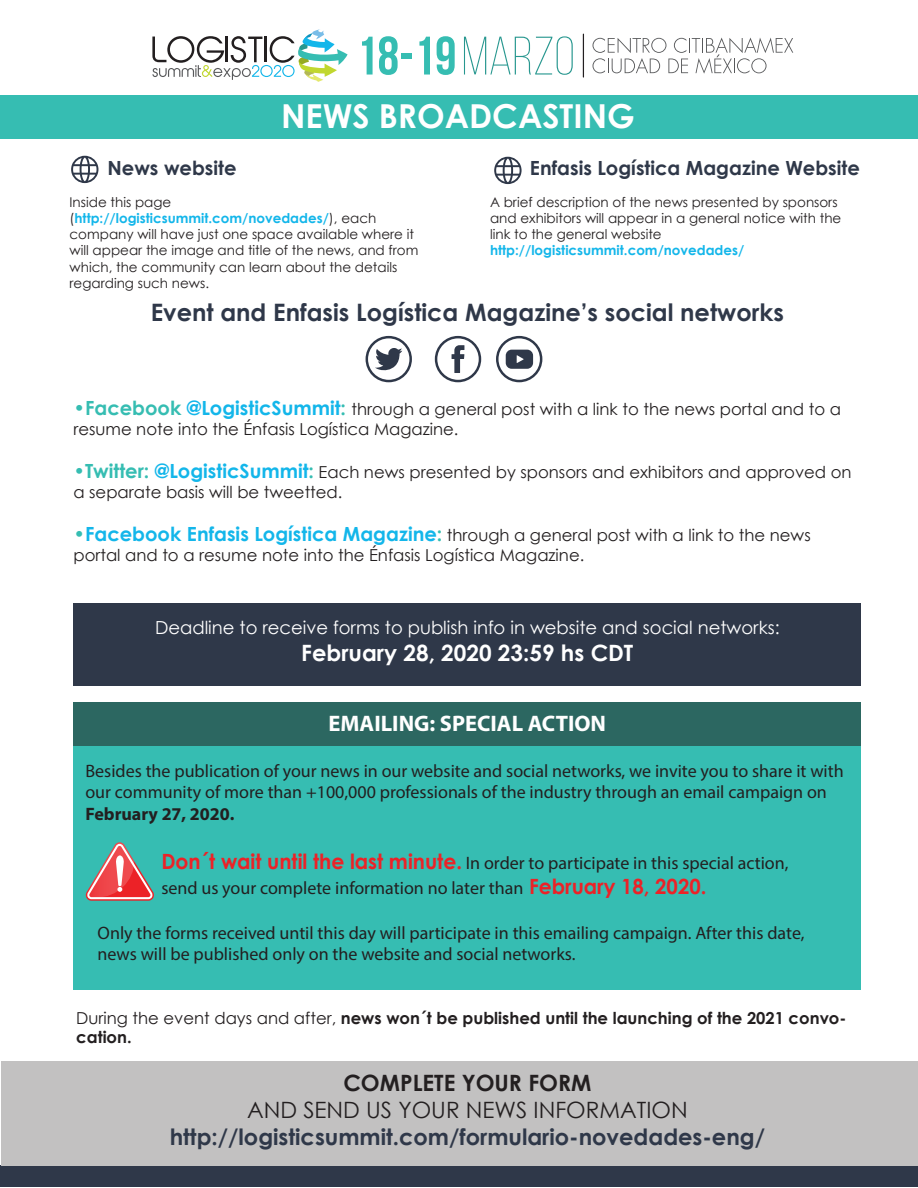
<style>
.page{position:relative;width:918px;height:1188px;background:#fff}
.page>*{position:absolute;margin:0;border:0;box-sizing:border-box;transform-origin:0 0}
.t1{font:700 33px "Century Gothic";color:#fff}
.t2{font:700 24px "Century Gothic";color:#2f3849}
.t3{font:700 22.5px "Century Gothic";color:#2f3849}
.t4{font:22.5px "Century Gothic";color:#231f20}
.t5{font:700 22.5px "Century Gothic";color:#fff}
.t6{font:700 22.5px "Myriad Pro";color:#fff}
.t7{font:700 22.5px "Century Gothic";color:#231f20}
.t8{font:700 19.5px "Century Gothic";color:#2f3849}
.t9{font:18px/21.6px "Myriad Pro";color:#231f20}
.t10{font:18px "Century Gothic";color:#fff}
.t11{font:700 18px "Myriad Pro";color:#231f20}
.t12{font:16.5px/19.8px "Century Gothic";color:#231f20}
.t13{font:700 16.5px/19.8px "Century Gothic";color:#231f20}
.t14{font:13.5px/16.2px "Century Gothic";color:#231f20}
.t15{font:700 13.5px "Century Gothic";color:#13b6ea}
.s1{font-weight:700;color:#13b6ea}
.s2{font-weight:700;font-size:19.5px;color:#36bdb2}
.s3{font-weight:700;font-size:19.5px;color:#13b6ea}
.s4{font-family:"Century Gothic";font-weight:700;font-size:21px;color:#ec2227}
.s5{font-weight:400}
</style>
<div class="page">
<div style="left:0;top:95px;width:918px;height:44px;background:#36bdb2"></div>
<svg style="left:362px;top:37px;width:11px;height:38px"></svg>
<svg style="left:379px;top:36px;width:19px;height:39px"></svg>
<div style="left:401px;top:53px;width:11px;height:5px;background:#36bdb2"></div>
<svg style="left:419px;top:37px;width:11px;height:38px"></svg>
<svg style="left:437px;top:36px;width:18px;height:39px"></svg>
<svg style="left:464px;top:36px;width:109px;height:39px"></svg>
<svg style="left:593px;top:38px;width:200px;height:36px"></svg>
<hr style="left:583px;top:34px;width:1px;height:43px;background:#231f20">
<svg style="left:152px;top:29px;width:196px;height:53px"></svg>
<svg style="left:366px;top:336px;width:46px;height:46px"></svg>
<svg style="left:435px;top:336px;width:46px;height:46px"></svg>
<svg style="left:496px;top:336px;width:46px;height:46px"></svg>
<svg style="left:71px;top:156px;width:27px;height:27px"></svg>
<svg style="left:494px;top:157px;width:28px;height:27px"></svg>
<div style="left:0;top:1165px;width:918px;height:22px;background:#2f3849"></div>
<div style="left:73px;top:603px;width:788px;height:82px;background:#2f3849"></div>
<div style="left:1px;top:1061px;width:917px;height:104px;background:#c2c1c1"></div>
<div style="left:73px;top:722px;width:788px;height:268px;background:#36bdb2"></div>
<div style="left:73px;top:702px;width:788px;height:44px;background:#2c6761"></div>
<svg style="left:86px;top:842px;width:68px;height:59px"></svg>
<h1 class="t1" style="left:281px;top:91px;width:355px">NEWS BROADCASTING</h1>
<p class="t8" style="left:107px;top:154px;width:131px">News website</p>
<p class="t14" style="left:70px;top:194px;width:350px">Inside this page (<span class="s1">http://logisticsummit.com/novedades/</span>), each company will have just one space available where it will appear the image and title of the news, and from which, the community can learn about the details regarding such news.</p>
<p class="t8" style="left:530px;top:153px;width:331px">Enfasis Logística Magazine Website</p>
<p class="t14" style="left:490px;top:194px;width:353px">A brief description of the news presented by sponsors and exhibitors will appear in a general notice with the link to the general website</p>
<p class="t15" style="left:490px;top:240px;width:256px">http://logisticsummit.com/novedades/</p>
<h2 class="t2" style="left:151px;top:294px;width:635px">Event and Enfasis Logística Magazine’s social networks</h2>
<p class="t12" style="left:73px;top:399px;width:769px"><span class="s2">•Facebook</span> <span class="s3">@LogisticSummit</span><span class="s2">:</span> through a general post with a link to the news portal and to a resume note into the Énfasis Logística Magazine.</p>
<p class="t12" style="left:73px;top:462px;width:780px"><span class="s2">•Twitter:</span> <span class="s3">@LogisticSummit</span><span class="s2">:</span> Each news presented by sponsors and exhibitors and approved on a separate basis will be tweetted.</p>
<p class="t12" style="left:73px;top:525px;width:739px"><span class="s2">•</span><span class="s3">Facebook Enfasis Logística Magazine</span><span class="s2">:</span> through a general post with a link to the news portal and to a resume note into the Énfasis Logística Magazine.</p>
<p class="t10" style="left:155px;top:615px;width:626px">Deadline to receive forms to publish info in website and social networks:</p>
<p class="t5" style="left:301px;top:635px;width:334px">February 28, 2020 23:59 hs CDT</p>
<p class="t6" style="left:329px;top:709px;width:279px">EMAILING: SPECIAL ACTION</p>
<p class="t9" style="left:85px;top:760px;width:760px">Besides the publication of your news in our website and social networks, we invite you to share it with our community of more than +100,000 professionals of the industry through an email campaign on</p>
<p class="t11" style="left:85px;top:802px;width:151px">February 27, 2020.</p>
<p class="t9" style="left:161px;top:850px;width:629px;line-height:25.2px"><span class="s4">Don´t wait until the last minute.</span> In order to participate in this special action, send us your complete information no later than <span class="s4">February 18, 2020.</span></p>
<p class="t9" style="left:98px;top:921px;width:708px">Only the forms received until this day will participate in this emailing campaign. After this date, news will be published only on the website and social networks.</p>
<p class="t13" style="left:76px;top:1007px;width:772px"><span class="s5">During the event days and after,</span> news won´t be published until the launching of the 2021 convo&shy;cation.</p>
<p class="t7" style="left:343px;top:1066px;width:249px">COMPLETE YOUR FORM</p>
<p class="t4" style="left:247px;top:1094px;width:442px">AND SEND US YOUR NEWS INFORMATION</p>
<p class="t3" style="left:170px;top:1120px;width:597px">http://logisticsummit.com/formulario-novedades-eng/</p>
</div>
